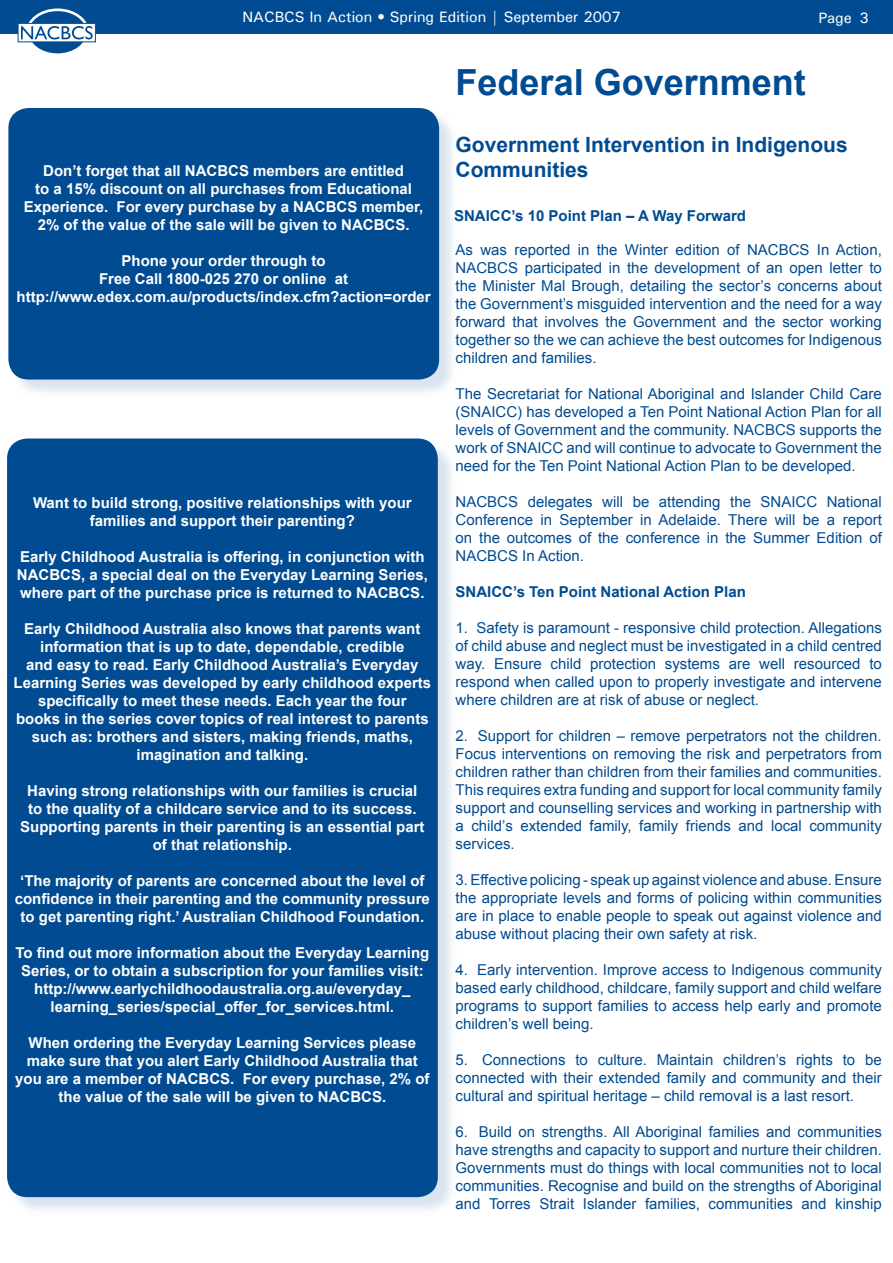
<style>
.page{position:relative;width:893px;height:1263px;background:#fff}
.page>*{position:absolute;margin:0;border:0;box-sizing:border-box;transform-origin:0 0}
.t1{font:700 36px "Arial";color:#004b91}
.t2{font:700 21px/25.2px "Arial";color:#004b91}
.t3{font:15px/18px "Arial";color:#004b91;text-align:justify}
.t4{font:700 15px/18px "Arial";color:#fff;text-align:center}
.t5{font:700 15px "Arial";color:#004b91}
.t6{font:500 15px "Univers";color:#fff}
</style>
<div class="page">
<div style="left:0;top:0;width:893px;height:34px;background:#004b91"></div>
<svg style="left:27px;top:10px;width:61px;height:45px"></svg>
<div style="left:26px;top:8px;width:63px;height:48px;border:3px solid #fff;border-radius:50%"></div>
<div style="left:30px;top:13px;width:55px;height:39px;background:#004b91;border-radius:50%"></div>
<svg style="left:20px;top:25px;width:74px;height:15px"></svg>
<div style="left:18px;top:23px;width:78px;height:19px;border:1px solid #004b91"></div>
<svg style="left:21px;top:26px;width:72px;height:13px"></svg>
<div style="left:8px;top:440px;width:450px;height:778px;background:#ccdbe9;opacity:.75"></div>
<div style="left:9px;top:441px;width:427px;height:754px;background:#004b91;border-radius:18px"></div>
<div style="left:7px;top:438px;width:431px;height:759px;border:4px solid #004b91;border-radius:18px"></div>
<div style="left:9px;top:110px;width:451px;height:289px;background:#ccdbe9;opacity:.75"></div>
<div style="left:11px;top:110px;width:426px;height:267px;background:#004b91;border-radius:18px"></div>
<div style="left:8px;top:108px;width:431px;height:272px;border:4px solid #004b91;border-radius:18px"></div>
<p class="t6" style="left:242px;top:7px;width:380px">NACBCS In Action • Spring Edition | September 2007</p>
<p class="t6" style="left:818px;top:8px;width:35px">Page</p>
<p class="t4" style="left:24px;top:163px;width:401px">Don’t forget that all NACBCS members are entitled<br>to a 15% discount on all purchases from Educational Experience. For every purchase by a NACBCS member, 2% of the value of the sale will be given to NACBCS.</p>
<p class="t4" style="left:17px;top:253px;width:416px">Phone your order through to<br>Free Call 1800-025 270 or online at http://www.edex.com.au/products/index.cfm?action=order</p>
<p class="t4" style="left:33px;top:494px;width:380px">Want to build strong, positive relationships with your families and support their parenting?</p>
<p class="t4" style="left:17px;top:548px;width:412px;text-align:left">Early Childhood Australia is offering, in conjunction with<br>NACBCS, a special deal on the Everyday Learning Series, where part of the purchase price is returned to NACBCS.</p>
<p class="t4" style="left:14px;top:620px;width:419px">Early Childhood Australia also knows that parents want information that is up to date, dependable, credible<br>and easy to read. Early Childhood Australia’s Everyday Learning Series was developed by early childhood experts specifically to meet these needs. Each year the four<br>books in the series cover topics of real interest to parents such as: brothers and sisters, making friends, maths, imagination and talking.</p>
<p class="t4" style="left:20px;top:782px;width:406px">Having strong relationships with our families is crucial to the quality of a childcare service and to its success.<br>Supporting parents in their parenting is an essential part of that relationship.</p>
<p class="t4" style="left:15px;top:872px;width:417px">‘The majority of parents are concerned about the level of confidence in their parenting and the community pressure to get parenting right.’ Australian Childhood Foundation.</p>
<p class="t4" style="left:15px;top:944px;width:415px">To find out more information about the Everyday Learning Series, or to obtain a subscription for your families visit: http://www.earlychildhoodaustralia.org.au/everyday_ learning_series/special_offer_for_services.html.</p>
<p class="t4" style="left:15px;top:1034px;width:416px">When ordering the Everyday Learning Services please make sure that you alert Early Childhood Australia that you are a member of NACBCS. For every purchase, 2% of the value of the sale will be given to NACBCS.</p>
<h1 class="t1" style="left:456px;top:59px;width:352px">Federal Government</h1>
<h2 class="t2" style="left:456px;top:133px;width:394px">Government Intervention in Indigenous<br>Communities</h2>
<p class="t5" style="left:454px;top:206px;width:293px">SNAICC’s 10 Point Plan – A Way Forward</p>
<p class="t3" style="left:456px;top:241px;width:428px">As was reported in the Winter edition of NACBCS In Action, NACBCS participated in the development of an open letter to the Minister Mal Brough, detailing the sector’s concerns about the Government’s misguided intervention and the need for a way forward that involves the Government and the sector working together so the we can achieve the best outcomes for Indigenous children and families.</p>
<p class="t3" style="left:456px;top:385px;width:428px">The Secretariat for National Aboriginal and Islander Child Care (SNAICC) has developed a Ten Point National Action Plan for all levels of Government and the community. NACBCS supports the work of SNAICC and will continue to advocate to Government the need for the Ten Point National Action Plan to be developed.</p>
<p class="t3" style="left:456px;top:493px;width:428px">NACBCS delegates will be attending the SNAICC National Conference in September in Adelaide. There will be a report on the outcomes of the conference in the Summer Edition of NACBCS In Action.</p>
<p class="t5" style="left:456px;top:582px;width:292px">SNAICC’s Ten Point National Action Plan</p>
<p class="t3" style="left:456px;top:619px;width:428px">1. Safety is paramount - responsive child protection. Allegations of child abuse and neglect must be investigated in a child centred way. Ensure child protection systems are well resourced to respond when called upon to properly investigate and intervene where children are at risk of abuse or neglect.</p>
<p class="t3" style="left:456px;top:727px;width:428px">2. Support for children – remove perpetrators not the children.<br>Focus interventions on removing the risk and perpetrators from children rather than children from their families and communities.<br>This requires extra funding and support for local community family support and counselling services and working in partnership with a child’s extended family, family friends and local community services.</p>
<p class="t3" style="left:456px;top:871px;width:428px">3. Effective policing - speak up against violence and abuse. Ensure the appropriate levels and forms of policing within communities are in place to enable people to speak out against violence and abuse without placing their own safety at risk.</p>
<p class="t3" style="left:456px;top:961px;width:428px">4. Early intervention. Improve access to Indigenous community based early childhood, childcare, family support and child welfare programs to support families to access help early and promote children’s well being.</p>
<p class="t3" style="left:456px;top:1051px;width:428px">5. Connections to culture. Maintain children’s rights to be connected with their extended family and community and their cultural and spiritual heritage – child removal is a last resort.</p>
<p class="t3" style="left:456px;top:1123px;width:428px">6. Build on strengths. All Aboriginal families and communities have strengths and capacity to support and nurture their children.<br>Governments must do things with local communities not to local communities. Recognise and build on the strengths of Aboriginal and Torres Strait Islander families, communities and kinship</p>
</div>
